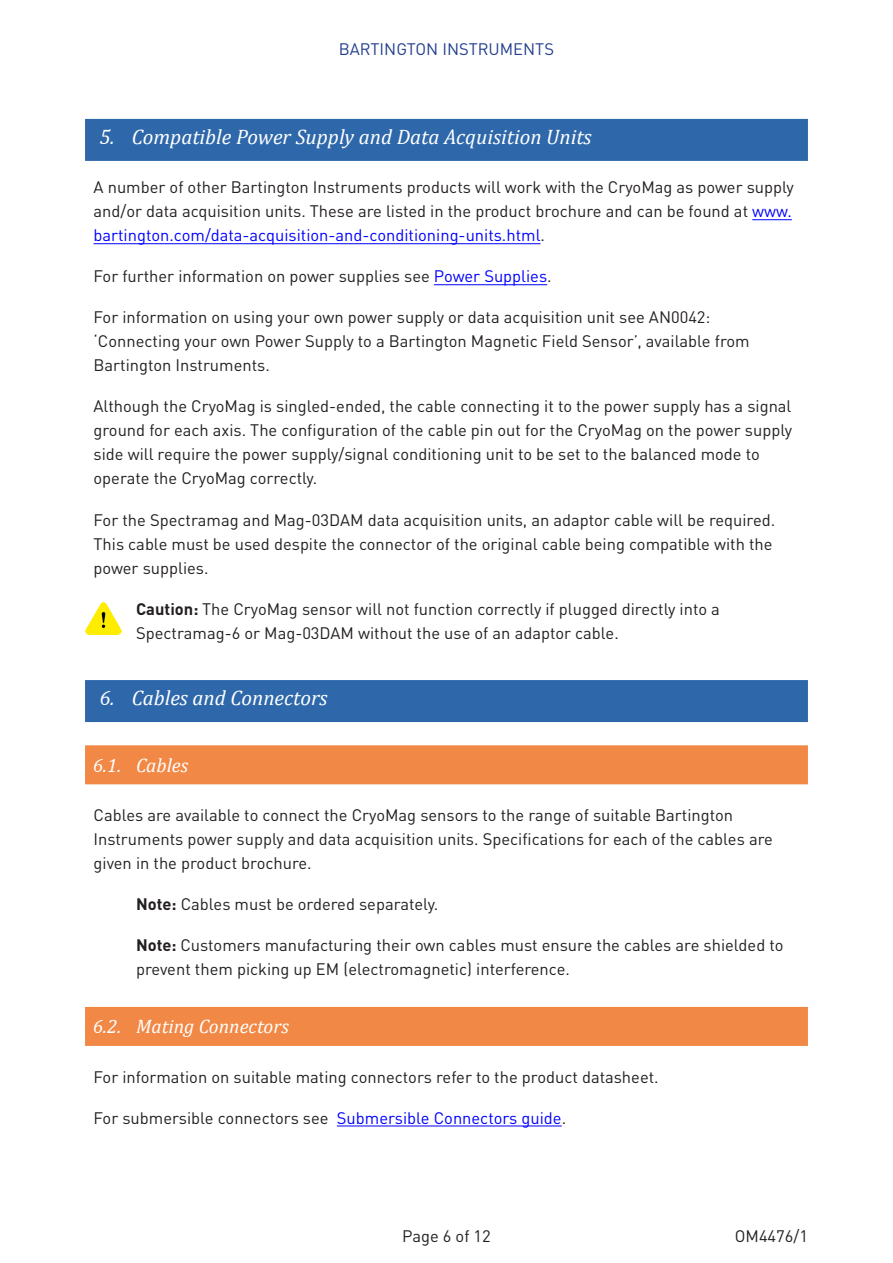
<style>
.page{position:relative;width:893px;height:1263px;background:#fff}
.page>*{position:absolute;margin:0;border:0;box-sizing:border-box;transform-origin:0 0}
.Heading_1{font:italic 21px "Cambria";color:#fff}
.Heading_2{font:italic 19.5px "Cambria";color:#fff}
.body_text{font:16.5px/24px "DINOT";color:#231f20}
.indent{font:16.5px/24px "DINOT";color:#231f20}
.t1{font:16.5px "DINOT";color:#253f8e}
.s1{color:#00f}
.s2{font-weight:700}
</style>
<div class="page">
<div style="left:85px;top:119px;width:723px;height:42px;background:#2e68aa"></div>
<hr style="left:752px;top:219px;width:40px;height:1px;background:#00f">
<hr style="left:94px;top:243px;width:446px;height:1px;background:#00f">
<hr style="left:434px;top:284px;width:113px;height:1px;background:#00f">
<div style="left:85px;top:680px;width:723px;height:42px;background:#2e68aa"></div>
<div style="left:85px;top:745px;width:723px;height:39px;background:#f18845"></div>
<div style="left:85px;top:1007px;width:723px;height:39px;background:#f18845"></div>
<hr style="left:337px;top:1125px;width:225px;height:1px;background:#00f">
<img style="left:85px;top:602px;width:36px;height:32px">
<p class="t1" style="left:339px;top:38px;width:217px">BARTINGTON INSTRUMENTS</p>
<p class="Heading_1" style="left:99px;top:122px;width:494px">5. Compatible Power Supply and Data Acquisition Units</p>
<p class="body_text" style="left:94px;top:175px;width:702px">A number of other Bartington Instruments products will work with the CryoMag as power supply and/or data acquisition units. These are listed in the product brochure and can be found at <span class="s1">www. bartington.com/data-acquisition-and-conditioning-units.html</span>.</p>
<p class="body_text" style="left:94px;top:264px;width:460px">For further information on power supplies see <span class="s1">Power Supplies</span>.</p>
<p class="body_text" style="left:94px;top:305px;width:658px">For information on using your own power supply or data acquisition unit see AN0042: ‘Connecting your own Power Supply to a Bartington Magnetic Field Sensor’, available from<br>Bartington Instruments.</p>
<p class="body_text" style="left:94px;top:394px;width:700px">Although the CryoMag is singled-ended, the cable connecting it to the power supply has a signal ground for each axis. The configuration of the cable pin out for the CryoMag on the power supply side will require the power supply/signal conditioning unit to be set to the balanced mode to operate the CryoMag correctly.</p>
<p class="body_text" style="left:94px;top:507px;width:683px">For the Spectramag and Mag-03DAM data acquisition units, an adaptor cable will be required.<br>This cable must be used despite the connector of the original cable being compatible with the power supplies.</p>
<p class="indent" style="left:136px;top:596px;width:585px"><span class="s2">Caution:</span> The CryoMag sensor will not function correctly if plugged directly into a<br>Spectramag-6 or Mag-03DAM without the use of an adaptor cable.</p>
<p class="Heading_1" style="left:99px;top:683px;width:230px">6. Cables and Connectors</p>
<p class="Heading_2" style="left:93px;top:751px;width:97px">6.1. Cables</p>
<p class="body_text" style="left:94px;top:803px;width:681px">Cables are available to connect the CryoMag sensors to the range of suitable Bartington<br>Instruments power supply and data acquisition units. Specifications for each of the cables are given in the product brochure.</p>
<p class="indent" style="left:136px;top:892px;width:304px"><span class="s2">Note:</span> Cables must be ordered separately.</p>
<p class="indent" style="left:136px;top:933px;width:649px"><span class="s2">Note:</span> Customers manufacturing their own cables must ensure the cables are shielded to prevent them picking up EM (electromagnetic) interference.</p>
<p class="Heading_2" style="left:93px;top:1013px;width:198px">6.2. Mating Connectors</p>
<p class="body_text" style="left:94px;top:1064px;width:567px">For information on suitable mating connectors refer to the product datasheet.</p>
<p class="body_text" style="left:94px;top:1105px;width:474px">For submersible connectors see <span class="s1">Submersible Connectors guide</span>.</p>
<p class="body_text" style="left:402px;top:1223px;width:90px">Page 6 of 12</p>
<p class="body_text" style="left:735px;top:1223px;width:75px">OM4476/1</p>
</div>
